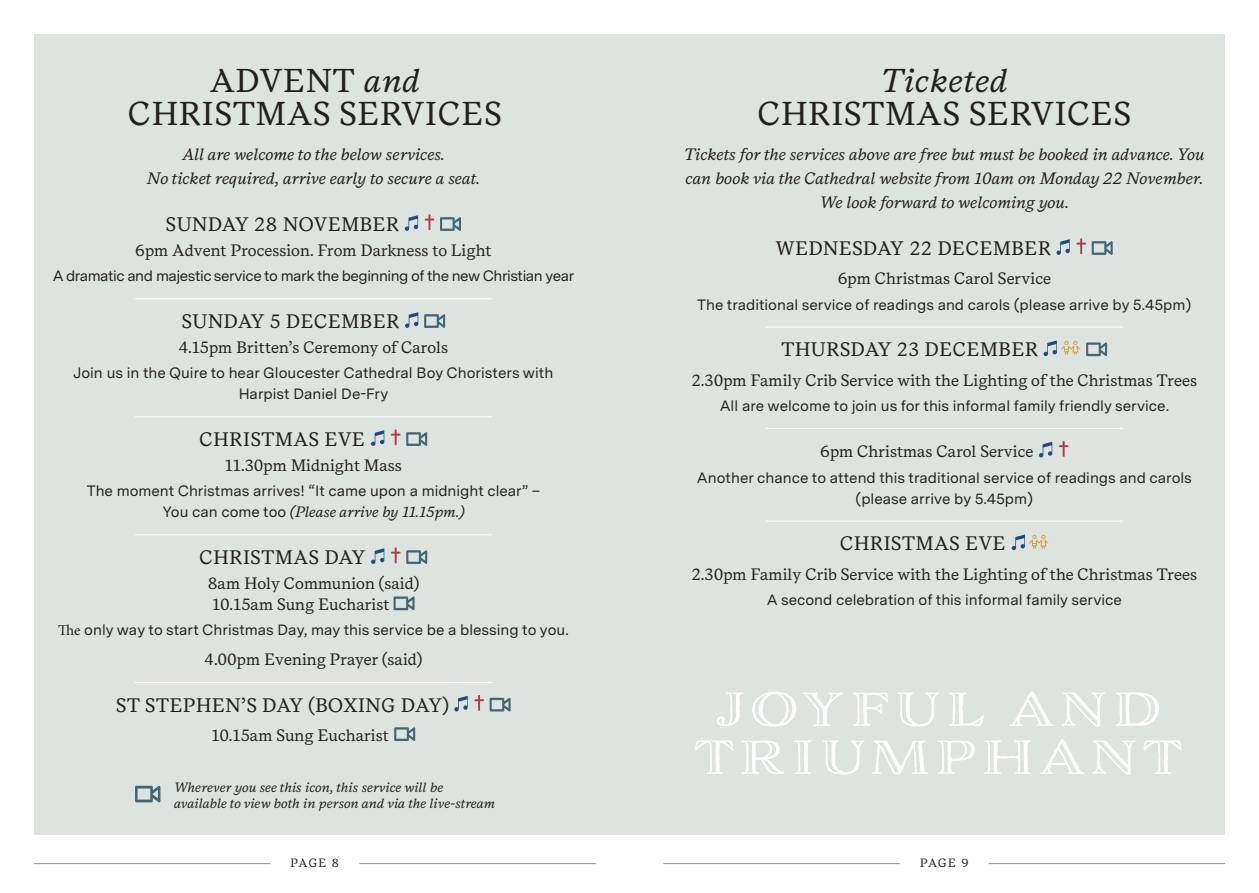
<style>
.page{position:relative;width:1259px;height:893px;background:#fff}
.page>*{position:absolute;margin:0;border:0;box-sizing:border-box;transform-origin:0 0}
.t1{font:53.4px "Adorn Engraved Expanded";letter-spacing:.06em;color:#fff}
.t2{font:33px/33px "Messina Serif";letter-spacing:.03em;color:#231f20;text-align:center}
.t3{font:19.5px "Messina Serif";letter-spacing:.03em;color:#231f20}
.t4{font:16.5px/21px "Messina Serif";color:#231f20}
.t5{font:italic 16.5px/24px "Messina Serif";color:#231f20;text-align:center}
.t6{font:15px/21px "Messina Sans";color:#231f20;text-align:center}
.t7{font:15px "Messina Sans";letter-spacing:-.03em;color:#231f20}
.t8{font:italic 13.5px "Messina Serif";color:#231f20}
.t9{font:12px "Messina Serif";letter-spacing:.09em;color:#231f20}
.s1{font-style:italic}
.s2{font-family:"Messina Serif";font-style:italic}
.s3{font-family:"Minion Pro"}
</style>
<div class="page">
<hr style="left:34px;top:863px;width:236px;height:1px;background:#939598">
<hr style="left:359px;top:863px;width:237px;height:1px;background:#939598">
<hr style="left:663px;top:863px;width:237px;height:1px;background:#939598">
<hr style="left:988px;top:863px;width:237px;height:1px;background:#939598">
<div style="left:34px;top:34px;width:1191px;height:801px;background:#dde3de"></div>
<hr style="left:135px;top:298px;width:357px;height:1px;background:#fff">
<hr style="left:135px;top:416px;width:357px;height:1px;background:#fff">
<hr style="left:135px;top:534px;width:357px;height:1px;background:#fff">
<hr style="left:135px;top:682px;width:357px;height:1px;background:#fff">
<svg style="left:405px;top:215px;width:13px;height:16px"></svg>
<svg style="left:425px;top:214px;width:9px;height:16px"></svg>
<svg style="left:440px;top:217px;width:21px;height:14px"></svg>
<svg style="left:405px;top:312px;width:13px;height:16px"></svg>
<svg style="left:424px;top:314px;width:21px;height:14px"></svg>
<svg style="left:371px;top:430px;width:13px;height:16px"></svg>
<svg style="left:391px;top:430px;width:9px;height:15px"></svg>
<svg style="left:406px;top:432px;width:21px;height:14px"></svg>
<svg style="left:371px;top:548px;width:13px;height:16px"></svg>
<svg style="left:391px;top:548px;width:9px;height:15px"></svg>
<svg style="left:406px;top:550px;width:21px;height:14px"></svg>
<svg style="left:393px;top:596px;width:21px;height:14px"></svg>
<svg style="left:454px;top:696px;width:14px;height:15px"></svg>
<svg style="left:474px;top:695px;width:36px;height:16px"></svg>
<svg style="left:394px;top:727px;width:21px;height:14px"></svg>
<hr style="left:765px;top:327px;width:358px;height:1px;background:#fff">
<hr style="left:765px;top:428px;width:358px;height:1px;background:#fff">
<hr style="left:765px;top:521px;width:358px;height:1px;background:#fff">
<svg style="left:1056px;top:239px;width:14px;height:16px"></svg>
<svg style="left:1076px;top:238px;width:36px;height:17px"></svg>
<svg style="left:1043px;top:340px;width:37px;height:16px"></svg>
<svg style="left:1086px;top:342px;width:21px;height:14px"></svg>
<svg style="left:1039px;top:442px;width:13px;height:15px"></svg>
<svg style="left:1059px;top:441px;width:9px;height:16px"></svg>
<svg style="left:1011px;top:535px;width:37px;height:15px"></svg>
<svg style="left:135px;top:786px;width:25px;height:16px"></svg>
<p class="t2" style="left:128px;top:63px;width:375px">ADVENT <span class="s1">and<br></span>CHRISTMAS SERVICES</p>
<p class="t2" style="left:758px;top:63px;width:375px"><span class="s1">Ticketed<br></span>CHRISTMAS SERVICES</p>
<p class="t5" style="left:147px;top:142px;width:334px">All are welcome to the below services.<br>No ticket required, arrive early to secure a seat.</p>
<p class="t3" style="left:166px;top:210px;width:235px">SUNDAY 28 NOVEMBER</p>
<p class="t4" style="left:135px;top:239px;width:358px">6pm Advent Procession. From Darkness to Light</p>
<p class="t7" style="left:53px;top:266px;width:523px">A dramatic and majestic service to mark the beginning of the new Christian year</p>
<p class="t3" style="left:182px;top:307px;width:219px">SUNDAY 5 DECEMBER</p>
<p class="t4" style="left:179px;top:336px;width:271px">4.15pm Britten’s Ceremony of Carols</p>
<p class="t6" style="left:73px;top:362px;width:481px">Join us in the Quire to hear Gloucester Cathedral Boy Choristers with<br>Harpist Daniel De-Fry</p>
<p class="t3" style="left:200px;top:425px;width:167px">CHRISTMAS EVE</p>
<p class="t4" style="left:225px;top:454px;width:178px">11.30pm Midnight Mass</p>
<p class="t6" style="left:87px;top:480px;width:455px">The moment Christmas arrives! “It came upon a midnight clear” –<br>You can come too <span class="s2">(Please arrive by 11.15pm.)</span></p>
<p class="t3" style="left:200px;top:543px;width:167px">CHRISTMAS DAY</p>
<p class="t4" style="left:208px;top:572px;width:213px">8am Holy Communion (said)<br>10.15am Sung Eucharist</p>
<p class="t6" style="left:58px;top:619px;width:512px"><span class="s3">The</span> only way to start Christmas Day, may this service be a blessing to you.</p>
<p class="t4" style="left:205px;top:648px;width:219px">4.00pm Evening Prayer (said)</p>
<p class="t3" style="left:116px;top:691px;width:334px">ST STEPHEN’S DAY (BOXING DAY)</p>
<p class="t4" style="left:211px;top:724px;width:179px">10.15am Sung Eucharist</p>
<p class="t5" style="left:684px;top:142px;width:522px">Tickets for the services above are free but must be booked in advance. You can book via the Cathedral website from 10am on Monday 22 November.<br>We look forward to welcoming you.</p>
<p class="t3" style="left:776px;top:234px;width:276px">WEDNESDAY 22 DECEMBER</p>
<p class="t4" style="left:837px;top:268px;width:215px">6pm Christmas Carol Service</p>
<p class="t6" style="left:697px;top:294px;width:495px">The traditional service of readings and carols (please arrive by 5.45pm)</p>
<p class="t3" style="left:781px;top:336px;width:258px">THURSDAY 23 DECEMBER</p>
<p class="t4" style="left:691px;top:369px;width:507px">2.30pm Family Crib Service with the Lighting of the Christmas Trees</p>
<p class="t6" style="left:719px;top:395px;width:451px">All are welcome to join us for this informal family friendly service.</p>
<p class="t4" style="left:820px;top:441px;width:215px">6pm Christmas Carol Service</p>
<p class="t6" style="left:697px;top:467px;width:496px">Another chance to attend this traditional service of readings and carols (please arrive by 5.45pm)</p>
<p class="t3" style="left:840px;top:530px;width:167px">CHRISTMAS EVE</p>
<p class="t4" style="left:691px;top:563px;width:507px">2.30pm Family Crib Service with the Lighting of the Christmas Trees</p>
<p class="t6" style="left:767px;top:589px;width:356px">A second celebration of this informal family service</p>
<p class="t1" style="left:714px;top:670px;width:449px">JOYFUL AND</p>
<p class="t1" style="left:693px;top:718px;width:492px">TRIUMPHANT</p>
<p class="t8" style="left:174px;top:777px;width:271px">Wherever you see this icon, this service will be</p>
<p class="t8" style="left:174px;top:794px;width:322px">available to view both in person and via the live-stream</p>
<p class="t9" style="left:291px;top:855px;width:50px">PAGE 8</p>
<p class="t9" style="left:920px;top:855px;width:50px">PAGE 9</p>
</div>
